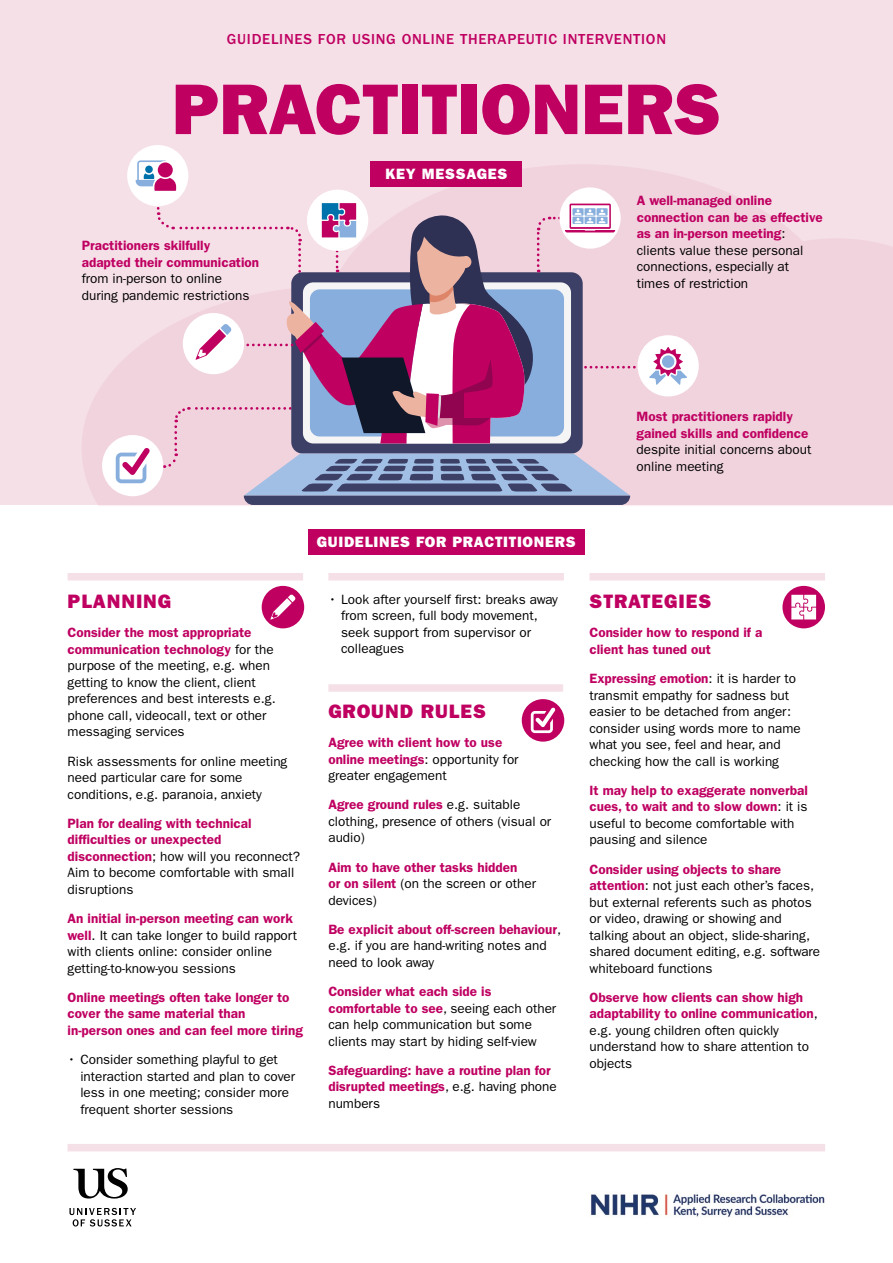
<style>
.page{position:relative;width:893px;height:1263px;background:#fff}
.page>*{position:absolute;margin:0;border:0;box-sizing:border-box;transform-origin:0 0}
.Main_Header{font:72px "ITC Franklin Gothic Std Hvy";color:#bf0061}
.large_sub_heavy_caps{font:19.5px "ITC Franklin Gothic Std Hvy";letter-spacing:.05em;color:#bf0061}
.small_running_space{font:500 15px "ITC Franklin Gothic Std";letter-spacing:.05em;color:#bf0061}
.Key_messages{font:15px "ITC Franklin Gothic Std Hvy";letter-spacing:.05em;color:#fff}
.body_9_11_3pt{font:13.5px/16.5px "ITC Franklin Gothic Std";color:#000}
.body_9_11_3pt-2{font:600 13.5px/16.5px "ITC Franklin Gothic Std";color:#bf0061}
.body_9_11{font:600 13.5px/16.5px "ITC Franklin Gothic Std";color:#bf0061}
.body_9_11-2{font:13.5px/16.5px "ITC Franklin Gothic Std";color:#000}
.s1{font-weight:400;color:#000}
.s2{font-weight:600;color:#bf0061}
</style>
<div class="page">
<div style="left:0;top:0;width:893px;height:505px;background:#f6e0e8"></div>
<svg style="left:82px;top:178px;width:811px;height:328px;fill:#f1d3de"></svg>
<div style="left:637px;top:335px;width:62px;height:61px;background:#fff;border-radius:50%"></div>
<div style="left:102px;top:435px;width:61px;height:61px;background:#fff;border-radius:50%"></div>
<div style="left:127px;top:145px;width:61px;height:61px;background:#fff;border-radius:50%"></div>
<div style="left:68px;top:573px;width:235px;height:7px;background:#f6e0e8"></div>
<div style="left:328px;top:573px;width:236px;height:7px;background:#f6e0e8"></div>
<div style="left:589px;top:573px;width:236px;height:7px;background:#f6e0e8"></div>
<div style="left:308px;top:529px;width:276px;height:26px;background:#bf0061"></div>
<div style="left:262px;top:586px;width:42px;height:42px;background:#bf0061;border-radius:50%"></div>
<svg style="left:270px;top:594px;width:26px;height:26px"></svg>
<div style="left:328px;top:684px;width:235px;height:8px;background:#f6e0e8"></div>
<div style="left:522px;top:699px;width:42px;height:43px;background:#bf0061;border-radius:50%"></div>
<svg style="left:531px;top:707px;width:24px;height:26px"></svg>
<svg style="left:116px;top:160px;width:571px;height:345px"></svg>
<div style="left:782px;top:586px;width:43px;height:42px;background:#bf0061;border-radius:50%"></div>
<svg style="left:791px;top:595px;width:25px;height:24px"></svg>
<div style="left:68px;top:1144px;width:757px;height:7px;background:#f6e0e8"></div>
<svg style="left:69px;top:1208px;width:67px;height:18px"></svg>
<svg style="left:73px;top:1168px;width:55px;height:30px"></svg>
<img style="left:591px;top:1194px;width:234px;height:23px">
<h1 class="small_running_space" style="left:227px;top:31px;width:441px">GUIDELINES FOR USING ONLINE THERAPEUTIC INTERVENTION</h1>
<h1 class="Main_Header" style="left:172px;top:67px;width:550px">PRACTITIONERS</h1>
<h2 class="Key_messages" style="left:385px;top:165px;width:124px">KEY MESSAGES</h2>
<p class="body_9_11" style="left:82px;top:237px;width:179px">Practitioners skilfully adapted their communication <span class="s1">from in-person to online during pandemic restrictions</span></p>
<p class="body_9_11-2" style="left:637px;top:193px;width:188px"><span class="s2">A well-managed online connection can be as effective as an in-person meeting</span>: clients value these personal connections, especially at times of restriction</p>
<p class="body_9_11" style="left:637px;top:408px;width:176px">Most practitioners rapidly gained skills and confidence <span class="s1">despite initial concerns about online meeting</span></p>
<h2 class="Key_messages" style="left:317px;top:533px;width:260px">GUIDELINES FOR PRACTITIONERS</h2>
<h2 class="large_sub_heavy_caps" style="left:68px;top:590px;width:105px">PLANNING</h2>
<p class="body_9_11_3pt" style="left:68px;top:624px;width:210px"><span class="s2">Consider the most appropriate communication technology</span> for the purpose of the meeting, e.g. when getting to know the client, client preferences and best interests e.g. phone call, videocall, text or other messaging services</p>
<p class="body_9_11_3pt" style="left:68px;top:753px;width:221px">Risk assessments for online meeting need particular care for some conditions, e.g. paranoia, anxiety</p>
<p class="body_9_11_3pt-2" style="left:68px;top:815px;width:234px">Plan for dealing with technical difficulties or unexpected disconnection<span class="s1">; how will you reconnect?<br>Aim to become comfortable with small disruptions</span></p>
<p class="body_9_11_3pt" style="left:68px;top:910px;width:231px"><span class="s2">An initial in-person meeting can work well</span>. It can take longer to build rapport with clients online: consider online getting-to-know-you sessions</p>
<p class="body_9_11_3pt-2" style="left:68px;top:989px;width:237px">Online meetings often take longer to cover the same material than in-person ones and can feel more tiring</p>
<p class="body_9_11_3pt" style="left:80px;top:1051px;width:216px;text-indent:-13px">• Consider something playful to get interaction started and plan to cover less in one meeting; consider more frequent shorter sessions</p>
<p class="body_9_11_3pt" style="left:341px;top:591px;width:218px;text-indent:-13px">• Look after yourself first: breaks away from screen, full body movement, seek support from supervisor or colleagues</p>
<h2 class="large_sub_heavy_caps" style="left:328px;top:700px;width:159px">GROUND RULES</h2>
<p class="body_9_11_3pt-2" style="left:328px;top:734px;width:192px">Agree with client how to use online meetings<span class="s1">: opportunity for greater engagement</span></p>
<p class="body_9_11_3pt" style="left:328px;top:797px;width:224px"><span class="s2">Agree ground rules</span> e.g. suitable clothing, presence of others (visual or audio)</p>
<p class="body_9_11_3pt-2" style="left:328px;top:859px;width:209px">Aim to have other tasks hidden<br>or on silent <span class="s1">(on the screen or other devices)</span></p>
<p class="body_9_11_3pt" style="left:328px;top:921px;width:234px"><span class="s2">Be explicit about off-screen behaviour</span>, e.g. if you are hand-writing notes and need to look away</p>
<p class="body_9_11_3pt" style="left:328px;top:983px;width:229px"><span class="s2">Consider what each side is comfortable to see</span>, seeing each other can help communication but some clients may start by hiding self-view</p>
<p class="body_9_11_3pt-2" style="left:328px;top:1062px;width:230px">Safeguarding: have a routine plan for disrupted meetings<span class="s1">, e.g. having phone numbers</span></p>
<h2 class="large_sub_heavy_caps" style="left:589px;top:590px;width:123px">STRATEGIES</h2>
<p class="body_9_11_3pt-2" style="left:589px;top:624px;width:174px">Consider how to respond if a client has tuned out</p>
<p class="body_9_11_3pt" style="left:589px;top:670px;width:213px"><span class="s2">Expressing emotion</span>: it is harder to transmit empathy for sadness but easier to be detached from anger: consider using words more to name what you see, feel and hear, and checking how the call is working</p>
<p class="body_9_11_3pt-2" style="left:589px;top:782px;width:220px">It may help to exaggerate nonverbal cues, to wait and to slow down<span class="s1">: it is useful to become comfortable with pausing and silence</span></p>
<p class="body_9_11_3pt" style="left:589px;top:861px;width:232px"><span class="s2">Consider using objects to share attention</span>: not just each other’s faces, but external referents such as photos or video, drawing or showing and talking about an object, slide-sharing, shared document editing, e.g. software whiteboard functions</p>
<p class="body_9_11_3pt" style="left:589px;top:989px;width:230px"><span class="s2">Observe how clients can show high adaptability to online communication</span>, e.g. young children often quickly understand how to share attention to objects</p>
</div>
